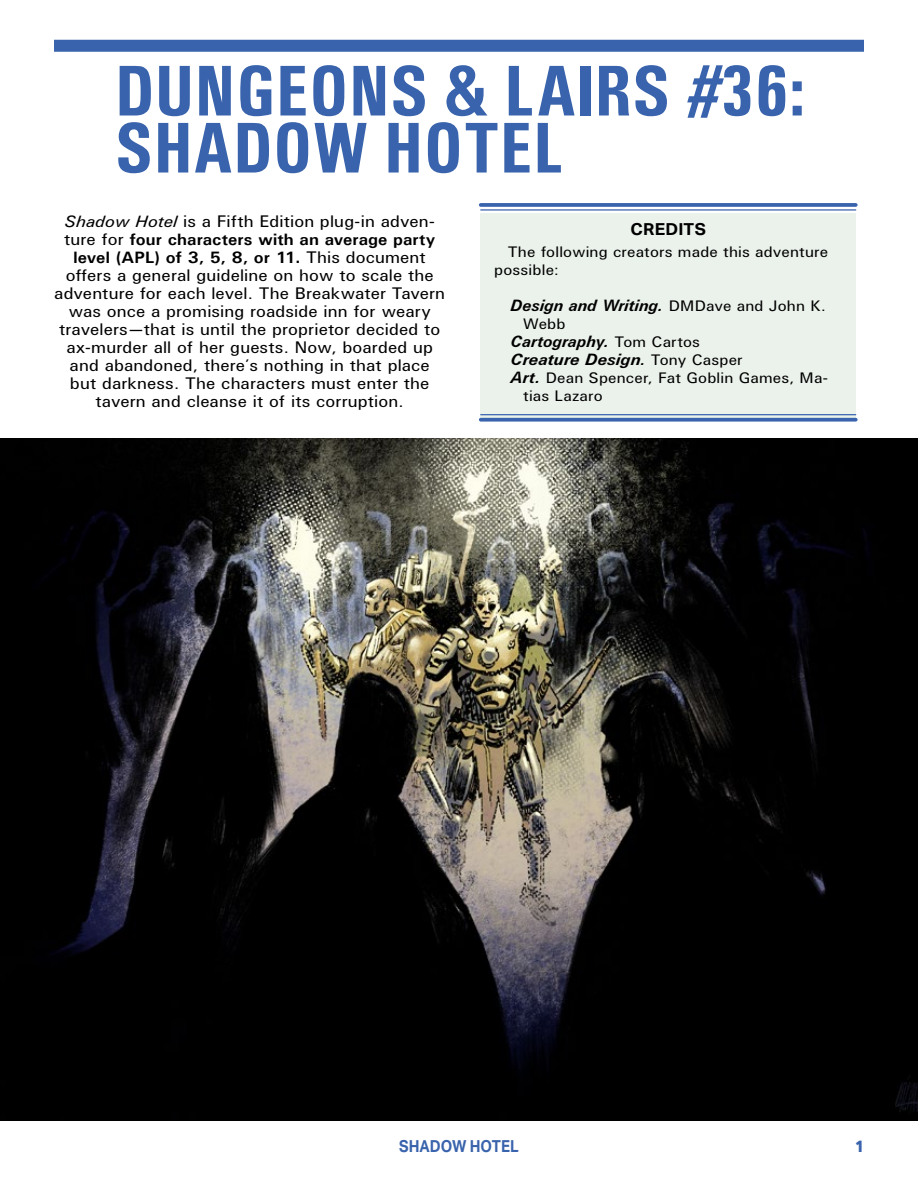
<style>
.page{position:relative;width:918px;height:1188px;background:#fff}
.page>*{position:absolute;margin:0;border:0;box-sizing:border-box;transform-origin:0 0}
.t1{font:700 72px/57px "U001 Con";color:#3963ac}
.t2{font:16.5px/18px "U001";letter-spacing:.005em;color:#000;text-align:center;scale:1.05 1}
.t3{font:italic 700 16.5px/18px "U001";letter-spacing:.01em;color:#000}
.t4{font:700 16.5px "Aktiv Grotesk";color:#3963ac;scale:.9 1}
.t5{font:700 16.5px "Aktiv Grotesk";letter-spacing:.015em;color:#000;scale:1.05 1}
.t6{font:800 16.5px "Aktiv Grotesk";color:#3963ac;scale:.9 1}
.t7{font:15px/18px "U001";letter-spacing:.01em;color:#000;scale:1.05 1}
.s1{font-style:italic}
.s2{font-weight:700}
.s3{font-weight:400;font-style:normal;font-size:15px}
.s4{font-size:15px}
.s5{font-weight:700;font-style:italic;font-size:16.5px}
</style>
<div class="page">
<img style="left:0;top:438px;width:918px;height:682px">
<div style="left:54px;top:40px;width:810px;height:12px;background:#3963ac"></div>
<div style="left:481px;top:214px;width:375px;height:204px;background:#ebf2eb"></div>
<svg style="left:481px;top:418px;width:375px;height:4px"></svg>
<hr style="left:481px;top:414px;width:375px;height:1px;background:#3963ac">
<svg style="left:481px;top:203px;width:375px;height:4px"></svg>
<hr style="left:481px;top:209px;width:375px;height:2px;background:#3963ac">
<h1 class="t1" style="left:115px;top:61px;width:692px">DUNGEONS &amp; LAIRS #36:<br>SHADOW HOTEL</h1>
<p class="t2" style="left:54px;top:212px;width:374px"><span class="s1">Shadow Hotel</span> is a Fifth Edition plug-in adven&shy;ture for <span class="s2">four characters with an average party level (APL) of 3, 5, 8, or 11.</span> This document offers a general guideline on how to scale the adventure for each level. The Breakwater Tavern was once a promising roadside inn for weary travelers—that is until the proprietor decided to ax-murder all of her guests. Now, boarded up and abandoned, there’s nothing in that place<br>but darkness. The characters must enter the tavern and cleanse it of its corruption.</p>
<p class="t5" style="left:631px;top:220px;width:73px">CREDITS</p>
<p class="t7" style="left:494px;top:242px;width:320px;text-indent:13px">The following creators made this adventure possible:</p>
<p class="t3" style="left:510px;top:296px;width:317px">Design and Writing. <span class="s3">DMDave and John K.</span></p>
<p class="t7" style="left:523px;top:314px;width:42px">Webb</p>
<p class="t3" style="left:510px;top:332px;width:234px">Cartography. <span class="s3">Tom Cartos<br></span>Creature Design<span class="s4">.</span> <span class="s3">Tony Casper</span></p>
<p class="t7" style="left:523px;top:368px;width:292px;text-indent:-13px"><span class="s5">Art.</span> Dean Spencer, Fat Goblin Games, Ma&shy;tias Lazaro</p>
<p class="t4" style="left:399px;top:1137px;width:134px">SHADOW HOTEL</p>
<p class="t6" style="left:855px;top:1137px;width:11px">1</p>
</div>
